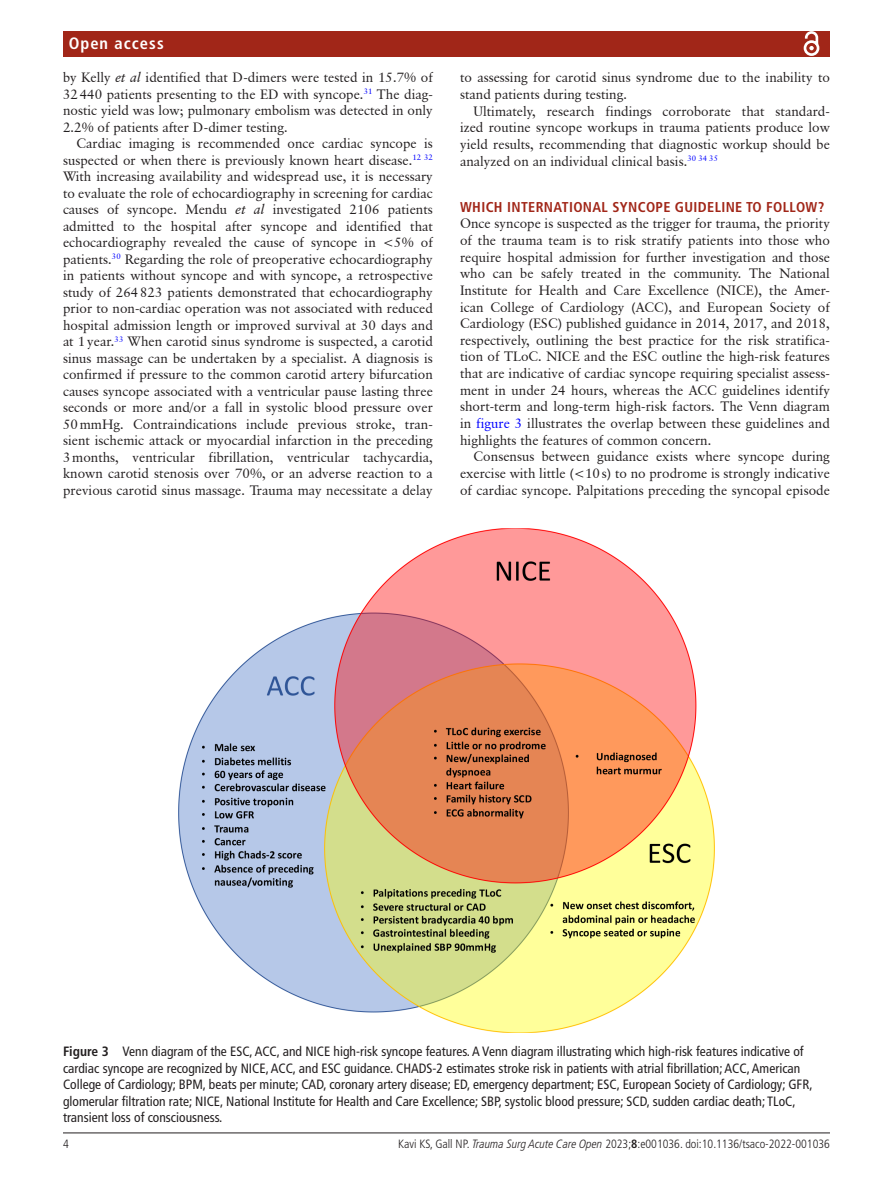
<style>
.page{position:relative;width:893px;height:1191px;background:#fff}
.page>*{position:absolute;margin:0;border:0;box-sizing:border-box;transform-origin:0 0}
.t1{font:700 condensed 16.5px "Frutiger LT Std";letter-spacing:.065em;color:#fff}
.t2{font:700 condensed 14.25px "Frutiger LT Pro";letter-spacing:.025em;color:#a12618}
.t3{font:13.5px/16.5px "Classical Garamond BT";color:#231f20;text-align:justify}
.t4{font:condensed 13.5px/16.5px "Frutiger LT Pro";color:#231f20}
.t5{font:300 condensed 12px "Frutiger LT Pro";color:#231f20}
.s1{font-style:italic}
.s2{color:#00f}
.s3{font-weight:700}
</style>
<div class="page">
<hr style="left:63px;top:1132px;width:767px;height:1px;background:#231f20">
<div style="left:63px;top:31px;width:767px;height:25px;background:#a12618"></div>
<svg style="left:802px;top:31px;width:19px;height:26px"></svg>
<img style="left:178px;top:528px;width:537px;height:504px">
<p class="t1" style="left:69px;top:34px;width:97px">Open access</p>
<p class="t3" style="left:63px;top:69px;width:371px">by Kelly <span class="s1">et al</span> identified that D-dimers were tested in 15.7% of 32440 patients presenting to the ED with syncope.<sup>31</sup> The diag&shy;nostic yield was low; pulmonary embolism was detected in only 2.2% of patients after D-dimer testing.</p>
<p class="t3" style="left:63px;top:135px;width:371px;text-indent:14px">Cardiac imaging is recommended once cardiac syncope is suspected or when there is previously known heart disease.<sup>12</sup> <sup>32<br></sup>With increasing availability and widespread use, it is necessary to evaluate the role of echocardiography in screening for cardiac causes of syncope. Mendu <span class="s1">et al</span> investigated 2106 patients admitted to the hospital after syncope and identified that echocardiography revealed the cause of syncope in &lt;5% of patients.<sup>30</sup> Regarding the role of preoperative echocardiography in patients without syncope and with syncope, a retrospective study of 264823 patients demonstrated that echocardiography prior to non-cardiac operation was not associated with reduced hospital admission length or improved survival at 30 days and at 1year.<sup>33</sup> When carotid sinus syndrome is suspected, a carotid sinus massage can be undertaken by a specialist. A diagnosis is confirmed if pressure to the common carotid artery bifurcation causes syncope associated with a ventricular pause lasting three seconds or more and/or a fall in systolic blood pressure over 50mmHg. Contraindications include previous stroke, tran&shy;sient ischemic attack or myocardial infarction in the preceding 3months, ventricular fibrillation, ventricular tachycardia, known carotid stenosis over 70%, or an adverse reaction to a previous carotid sinus massage. Trauma may necessitate a delay</p>
<p class="t3" style="left:460px;top:69px;width:371px">to assessing for carotid sinus syndrome due to the inability to stand patients during testing.</p>
<p class="t3" style="left:460px;top:102px;width:371px;text-indent:14px">Ultimately, research findings corroborate that standard&shy;ized routine syncope workups in trauma patients produce low yield results, recommending that diagnostic workup should be analyzed on an individual clinical basis.<sup>30</sup> <sup>34</sup> <sup>35</sup></p>
<p class="t2" style="left:460px;top:198px;width:366px">WHICH INTERNATIONAL SYNCOPE GUIDELINE TO FOLLOW?</p>
<p class="t3" style="left:460px;top:215px;width:371px">Once syncope is suspected as the trigger for trauma, the priority of the trauma team is to risk stratify patients into those who require hospital admission for further investigation and those who can be safely treated in the community. The National Institute for Health and Care Excellence (NICE), the Amer&shy;ican College of Cardiology (ACC), and European Society of Cardiology (ESC) published guidance in 2014, 2017, and 2018, respectively, outlining the best practice for the risk stratifica&shy;tion of TLoC. NICE and the ESC outline the high-risk features that are indicative of cardiac syncope requiring specialist assess&shy;ment in under 24 hours, whereas the ACC guidelines identify short-term and long-term high-risk factors. The Venn diagram in <span class="s2">figure 3</span> illustrates the overlap between these guidelines and highlights the features of common concern.</p>
<p class="t3" style="left:460px;top:448px;width:371px;text-indent:14px">Consensus between guidance exists where syncope during exercise with little (&lt;10s) to no prodrome is strongly indicative of cardiac syncope. Palpitations preceding the syncopal episode</p>
<p class="t4" style="left:63px;top:1043px;width:751px"><span class="s3">Figure 3</span> Venn diagram of the ESC, ACC, and NICE high-risk syncope features. A Venn diagram illustrating which high-risk features indicative of cardiac syncope are recognized by NICE, ACC, and ESC guidance. CHADS-2 estimates stroke risk in patients with atrial fibrillation; ACC, American College of Cardiology; BPM, beats per minute; CAD, coronary artery disease; ED, emergency department; ESC, European Society of Cardiology; GFR, glomerular filtration rate; NICE, National Institute for Health and Care Excellence; SBP, systolic blood pressure; SCD, sudden cardiac death; TLoC, transient loss of consciousness.</p>
<p class="t5" style="left:63px;top:1136px;width:7px">4</p>
<p class="t5" style="left:398px;top:1136px;width:433px">Kavi KS, Gall NP. <span class="s1">Trauma Surg Acute Care Open</span> 2023;<span class="s3">8</span>:e001036. doi:10.1136/tsaco-2022-001036</p>
</div>
